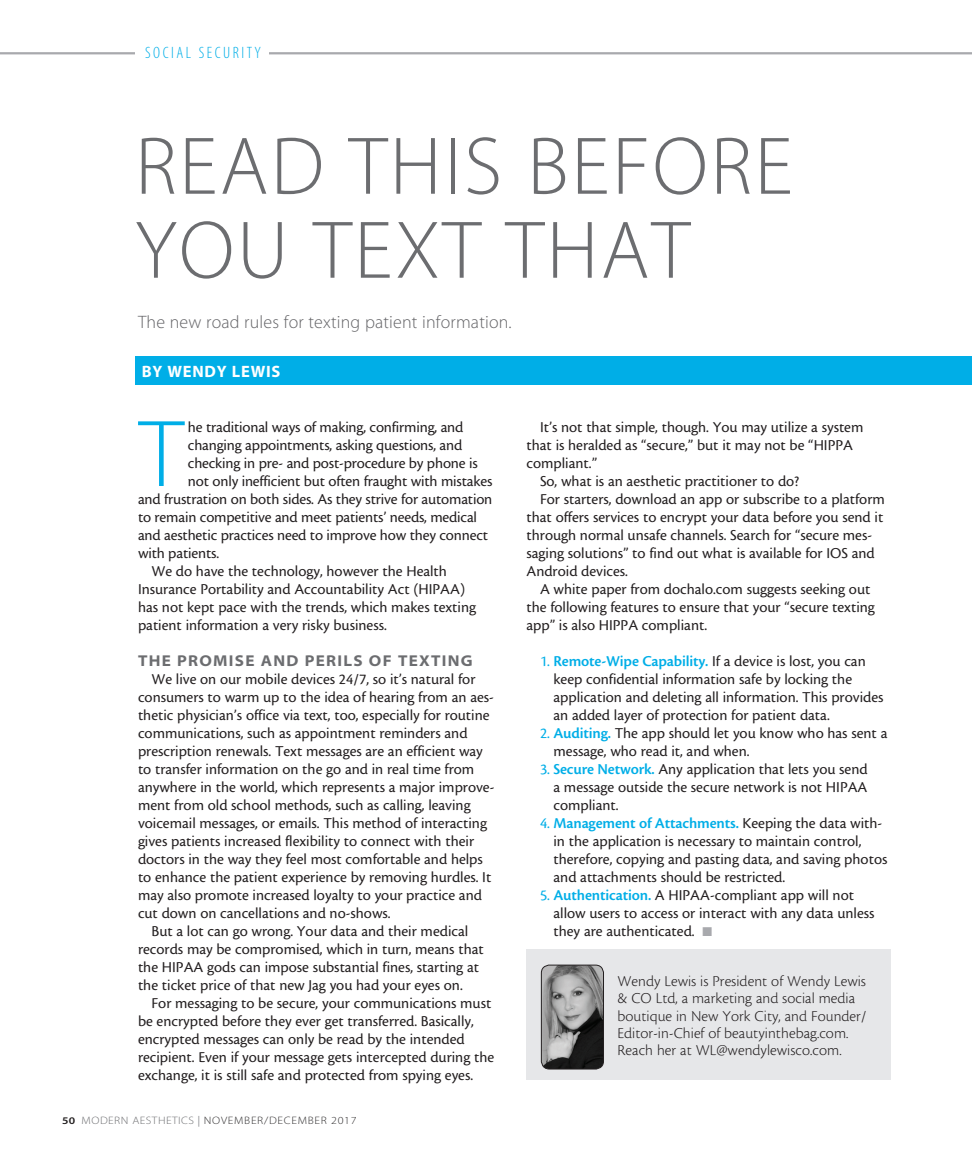
<style>
.page{position:relative;width:972px;height:1161px;background:#fff}
.page>*{position:absolute;margin:0;border:0;box-sizing:border-box;transform-origin:0 0}
.body_first{font:95.85px "Myriad MM 215 600";color:#00aee7}
.headline{font:82.5px/84px "Myriad MM 215 600";letter-spacing:.03em;color:#6c6d70}
.deck{font:18px "Myriad MM 215 600";letter-spacing:.01em;color:#636366}
.t1{font:16.5px "Myriad MM 215 300";letter-spacing:.15em;color:#00aee7}
.byline{font:16.5px "Myriad MM 700 600";letter-spacing:.045em;color:#fff}
.body{font:15.75px/18px "Cronos MM 408 10";color:#231f20}
.body_first-2{font:15.75px "Cronos MM 408 10";letter-spacing:-.01em;color:#231f20}
.body-2{font:15.75px/17.2px "Cronos MM 250 10";letter-spacing:.005em;color:#231f20}
.subhead{font:15.75px "Myriad MM 700 700";letter-spacing:.08em;color:#6c6d70}
.t2{font:10.8px "Myriad MM 215 600";letter-spacing:.06em;color:#312f30;scale:1.11 1}
.s1{font-family:"Myriad MM 565 600";font-size:10.2px;color:#231f20}
.s2{color:#6c6d70}
.s3{font-family:"Myriad MM 400 600";color:#939598}
.s4{color:#00aee7}
.s5{font-family:"Cronos MM 574 10";color:#00aee7}
.s6{color:#a8a9ad}
</style>
<div class="page">
<hr style="left:0;top:52px;width:972px;height:2px;background:#a8a9ad">
<div style="left:135px;top:37px;width:133px;height:20px;background:#fff"></div>
<div style="left:135px;top:357px;width:837px;height:28px;background:#00aee7"></div>
<div style="left:526px;top:950px;width:365px;height:130px;background:#e6e7e9"></div>
<img style="left:541px;top:965px;width:63px;height:104px">
<div style="left:541px;top:965px;width:63px;height:104px;border:1px solid #231f20;border-radius:8px"></div>
<p class="t1" style="left:145px;top:44px;width:117px">SOCIAL SECURITY</p>
<p class="headline" style="left:135px;top:128px;width:659px">READ THIS BEFORE<br>YOU TEXT THAT</p>
<p class="deck" style="left:138px;top:313px;width:375px">The new road rules for texting patient information.</p>
<p class="byline" style="left:142px;top:363px;width:140px">BY WENDY LEWIS</p>
<p class="body_first" style="left:139px;top:408px;width:46px">T</p>
<p class="body_first-2" style="left:188px;top:419px;width:277px">he traditional ways of making, confirming, and</p>
<p class="body_first-2" style="left:188px;top:437px;width:276px">changing appointments, asking questions, and</p>
<p class="body_first-2" style="left:188px;top:455px;width:291px">checking in pre- and post-procedure by phone is</p>
<p class="body_first-2" style="left:188px;top:473px;width:306px">not only inefficient but often fraught with mistakes</p>
<p class="body_first-2" style="left:138px;top:491px;width:356px">and frustration on both sides. As they strive for automation</p>
<p class="body_first-2" style="left:138px;top:509px;width:341px">to remain competitive and meet patients’ needs, medical</p>
<p class="body_first-2" style="left:138px;top:527px;width:352px">and aesthetic practices need to improve how they connect</p>
<p class="body_first-2" style="left:138px;top:545px;width:83px">with patients.</p>
<p class="body" style="left:138px;top:562px;width:340px;text-indent:14px">We do have the technology, however the Health Insurance Portability and Accountability Act (HIPAA) has not kept pace with the trends, which makes texting patient information a very risky business.</p>
<p class="subhead" style="left:138px;top:653px;width:336px">THE PROMISE AND PERILS OF TEXTING</p>
<p class="body" style="left:138px;top:670px;width:358px;text-indent:14px">We live on our mobile devices 24/7, so it’s natural for consumers to warm up to the idea of hearing from an aes&shy;thetic physician’s office via text, too, especially for routine communications, such as appointment reminders and prescription renewals. Text messages are an efficient way to transfer information on the go and in real time from anywhere in the world, which represents a major improve&shy;ment from old school methods, such as calling, leaving voicemail messages, or emails. This method of interacting gives patients increased flexibility to connect with their doctors in the way they feel most comfortable and helps to enhance the patient experience by removing hurdles. It may also promote increased loyalty to your practice and cut down on cancellations and no-shows.</p>
<p class="body" style="left:138px;top:922px;width:347px;text-indent:14px">But a lot can go wrong. Your data and their medical records may be compromised, which in turn, means that the HIPAA gods can impose substantial fines, starting at the ticket price of that new Jag you had your eyes on.</p>
<p class="body" style="left:138px;top:994px;width:358px;text-indent:14px">For messaging to be secure, your communications must be encrypted before they ever get transferred. Basically, encrypted messages can only be read by the intended recipient. Even if your message gets intercepted during the exchange, it is still safe and protected from spying eyes.</p>
<p class="t2" style="left:62px;top:1115px;width:267px"><span class="s1">50</span> <span class="s2">MODERN AESTHETICS</span> <span class="s3">|</span> NOVEMBER/DECEMBER 2017</p>
<p class="body" style="left:526px;top:418px;width:339px;text-indent:14px">It’s not that simple, though. You may utilize a system that is heralded as “secure,” but it may not be “HIPPA compliant.”</p>
<p class="body" style="left:540px;top:472px;width:261px">So, what is an aesthetic practitioner to do?</p>
<p class="body" style="left:526px;top:490px;width:360px;text-indent:14px">For starters, download an app or subscribe to a platform that offers services to encrypt your data before you send it through normal unsafe channels. Search for “secure mes&shy;saging solutions” to find out what is available for IOS and Android devices.</p>
<p class="body" style="left:526px;top:580px;width:350px;text-indent:14px">A white paper from dochalo.com suggests seeking out the following features to ensure that your “secure texting app” is also HIPPA compliant.</p>
<p class="body" style="left:554px;top:652px;width:331px;text-indent:-14px"><span class="s4">1.</span> <span class="s5">Remote-Wipe Capability.</span> If a device is lost, you can keep confidential information safe by locking the application and deleting all information. This provides an added layer of protection for patient data.</p>
<p class="body" style="left:554px;top:724px;width:335px;text-indent:-14px"><span class="s4">2.</span> <span class="s5">Auditing.</span> The app should let you know who has sent a message, who read it, and when.</p>
<p class="body" style="left:554px;top:760px;width:316px;text-align:justify;text-indent:-14px"><span class="s4">3.</span> <span class="s5">Secure Network.</span> Any application that lets you send a message outside the secure network is not HIPAA compliant.</p>
<p class="body" style="left:554px;top:814px;width:335px;text-indent:-14px"><span class="s4">4.</span> <span class="s5">Management of Attachments.</span> Keeping the data with&shy;in the application is necessary to maintain control, therefore, copying and pasting data, and saving photos and attachments should be restricted.</p>
<p class="body" style="left:554px;top:886px;width:323px;text-indent:-14px"><span class="s4">5.</span> <span class="s5">Authentication.</span> A HIPAA-compliant app will not allow users to access or interact with any data unless they are authenticated. <span class="s6">■</span></p>
<p class="body-2" style="left:617px;top:973px;width:250px">Wendy Lewis is President of Wendy Lewis &amp; CO Ltd, a marketing and social media boutique in New York City, and Founder/ Editor-in-Chief of beautyinthebag.com.<br>Reach her at WL@wendylewisco.com.</p>
</div>
